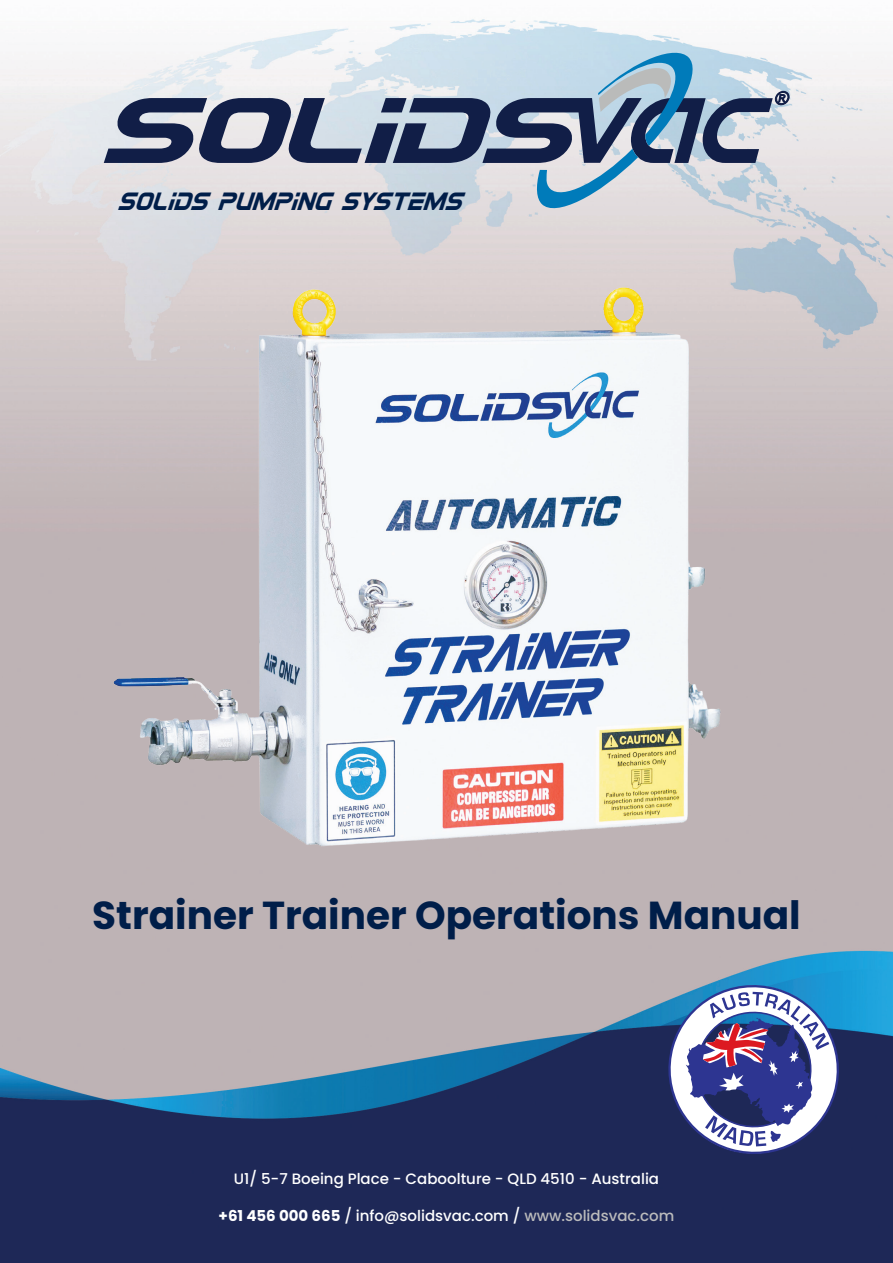
<style>
.page{position:relative;width:893px;height:1263px;background:#fff}
.page>*{position:absolute;margin:0;border:0;box-sizing:border-box;transform-origin:0 0}
.t1{font:700 39px "Poppins";color:#001e49}
.t2{font:italic condensed 25.5px "Eurofighter";color:#001e49}
.t3{font:500 15px "Poppins";color:#fff}
.s1{font-weight:700}
.s2{color:#bbbbbc}
</style>
<div class="page">
<img style="left:0;top:19px;width:893px;height:1244px">
<svg style="left:104px;top:53px;width:685px;height:155px"></svg>
<svg style="left:668px;top:985px;width:171px;height:169px"></svg>
<img style="left:113px;top:287px;width:608px;height:559px">
<p class="t2" style="left:117px;top:189px;width:345px">SOLIDS PUMPING SYSTEMS</p>
<p class="t1" style="left:92px;top:893px;width:710px">Strainer Trainer Operations Manual</p>
<p class="t3" style="left:234px;top:1170px;width:427px">U1/ 5-7 Boeing Place - Caboolture - QLD 4510 - Australia</p>
<p class="t3" style="left:219px;top:1207px;width:457px"><span class="s1">+61 456 000 665</span> / info@solidsvac.com / <span class="s2">www.solidsvac.com</span></p>
</div>
